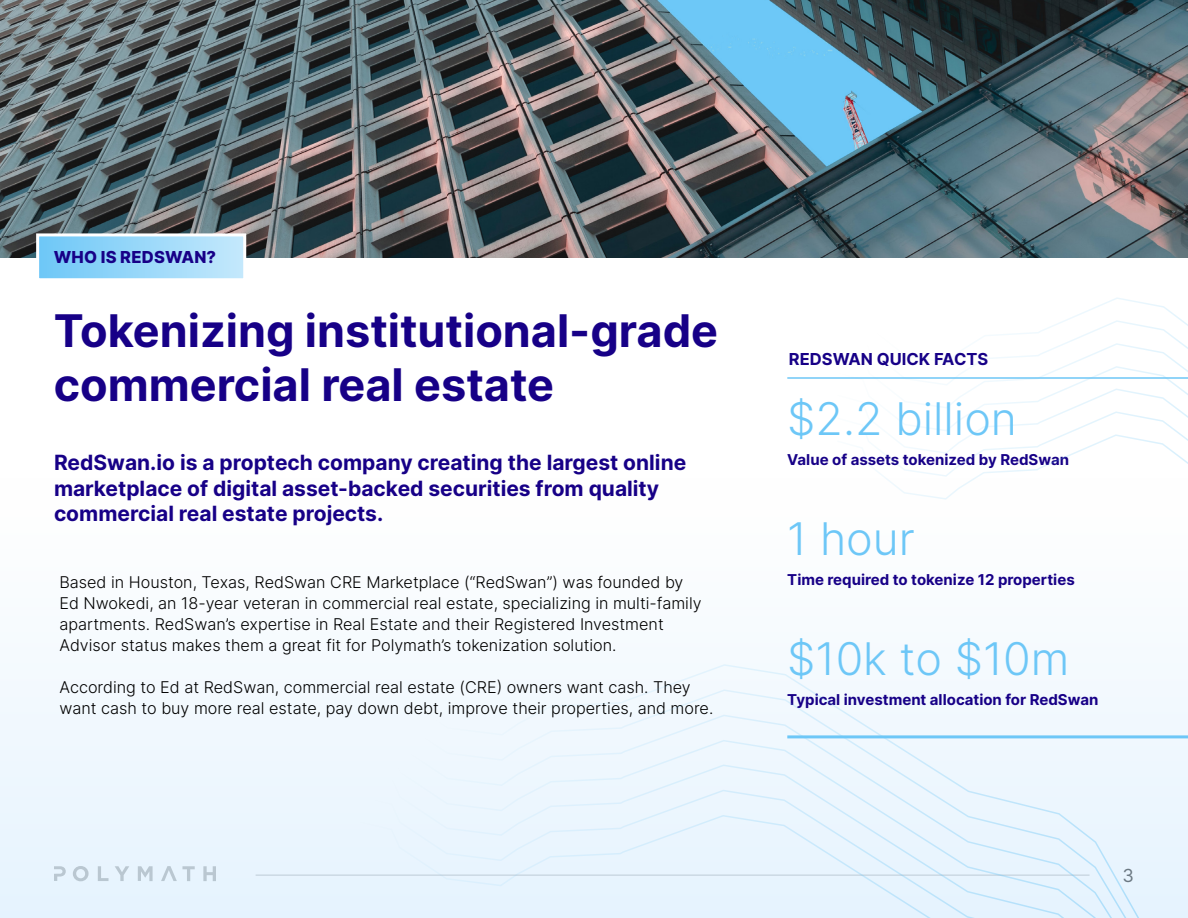
<style>
.page{position:relative;width:1188px;height:918px;background:#fff}
.page>*{position:absolute;margin:0;border:0;box-sizing:border-box;transform-origin:0 0}
.t1{font:700 45px/54px "Inter";color:#170087}
.Number_callout{font:45px "Inter";color:#6dc7f7}
.Kicker{font:700 21px/25.5px "Inter";color:#170087}
.t2{font:18px "Inter";color:#6b7882}
.Body_text{font:700 16.5px "Inter";color:#170087}
.t3{font:800 16.5px "Inter";letter-spacing:.01em;color:#170087}
.Body_text-2{font:16.2px/21px "Inter";color:#000}
.Text_callout{font:700 15px "Inter";color:#170087}
.Number_callout-2{font:700 15px "Inter";color:#170087}
</style>
<div class="page">
<div style="left:0;top:478px;width:1188px;height:440px;background:linear-gradient(to bottom,#fffffe,#e5f3fe)"></div>
<svg style="left:54px;top:866px;width:12px;height:15px"></svg>
<svg style="left:73px;top:866px;width:16px;height:15px"></svg>
<svg style="left:98px;top:866px;width:11px;height:15px"></svg>
<svg style="left:115px;top:866px;width:14px;height:15px"></svg>
<svg style="left:138px;top:866px;width:15px;height:15px"></svg>
<svg style="left:161px;top:866px;width:34px;height:15px"></svg>
<svg style="left:203px;top:866px;width:13px;height:15px"></svg>
<hr style="left:256px;top:875px;width:834px;height:1px;background:#6c7d89">
<img style="left:0;top:0;width:1188px;height:257px">
<hr style="left:787px;top:377px;width:401px;height:2px;background:#6dc7f7">
<div style="left:357px;top:663px;width:831px;height:255px;background:#ecf6fe"></div>
<svg style="left:835px;top:297px;width:353px;height:364px"></svg>
<svg style="left:35px;top:232px;width:213px;height:47px;background:#a1d7f4"></svg>
<p class="t3" style="left:54px;top:245px;width:164px">WHO IS REDSWAN?</p>
<p class="t1" style="left:54px;top:303px;width:666px">Tokenizing institutional-grade commercial real estate</p>
<p class="Kicker" style="left:54px;top:450px;width:634px">RedSwan.io is a proptech company creating the largest online marketplace of digital asset-backed securities from quality commercial real estate projects.</p>
<p class="Body_text-2" style="left:59px;top:572px;width:644px">Based in Houston, Texas, RedSwan CRE Marketplace (“RedSwan”) was founded by Ed Nwokedi, an 18-year veteran in commercial real estate, specializing in multi-family apartments. RedSwan’s expertise in Real Estate and their Registered Investment Advisor status makes them a great fit for Polymath’s tokenization solution.</p>
<p class="Body_text-2" style="left:59px;top:677px;width:655px">According to Ed at RedSwan, commercial real estate (CRE) owners want cash. They want cash to buy more real estate, pay down debt, improve their properties, and more.</p>
<p class="Body_text" style="left:789px;top:347px;width:201px">REDSWAN QUICK FACTS</p>
<p class="Number_callout" style="left:787px;top:386px;width:231px">$2.2 billion</p>
<p class="Text_callout" style="left:787px;top:448px;width:283px">Value of assets tokenized by RedSwan</p>
<p class="Number_callout" style="left:787px;top:506px;width:129px">1 hour</p>
<p class="Number_callout-2" style="left:787px;top:568px;width:289px">Time required to tokenize 12 properties</p>
<p class="Number_callout" style="left:787px;top:626px;width:283px">$10k to $10m</p>
<p class="Text_callout" style="left:787px;top:688px;width:313px">Typical investment allocation for RedSwan</p>
<p class="t2" style="left:1123px;top:863px;width:13px">3</p>
</div>
